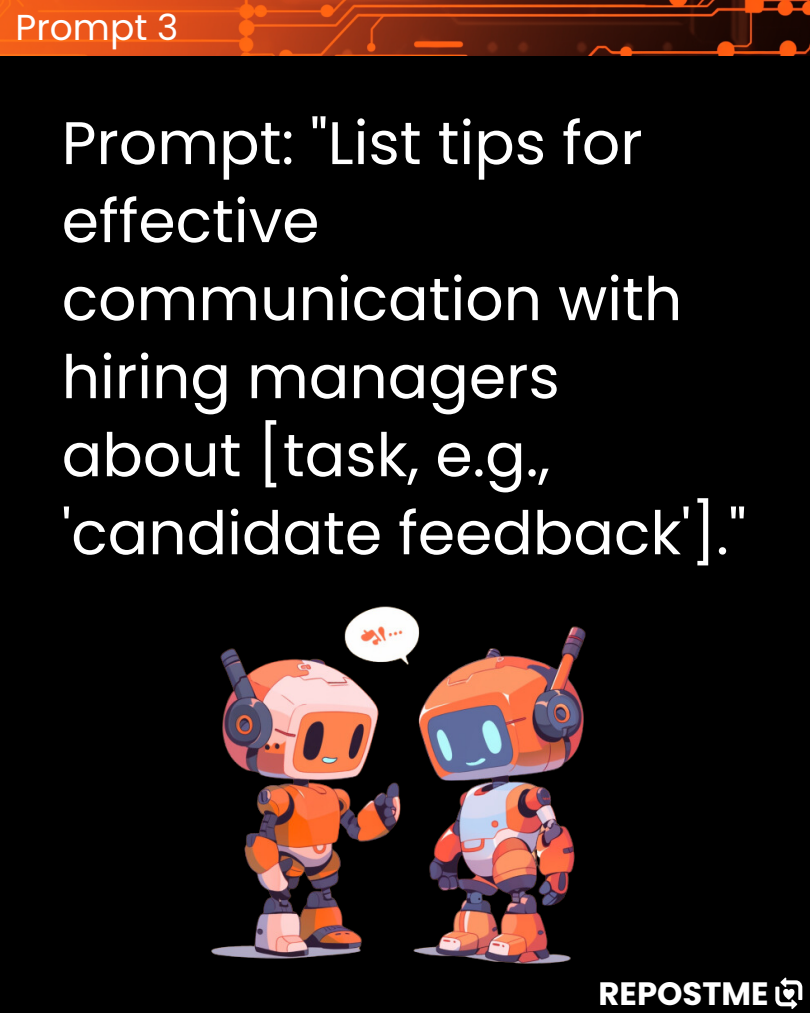
<style>
.page{position:relative;width:810px;height:1013px;background:#fff}
.page>*{position:absolute;margin:0;border:0;box-sizing:border-box;transform-origin:0 0}
.t1{font:60px/78px "Poppins";color:#fff}
.t2{font:36px "Poppins";color:#fff}
.t3{font:700 32.3px "Poppins";color:#fff}
</style>
<div class="page">
<div style="left:0;top:0;width:810px;height:1012px;background:#000"></div>
<img style="left:0;top:0;width:810px;height:55px">
<svg style="left:775px;top:977px;width:27px;height:32px"></svg>
<img style="left:211px;top:606px;width:375px;height:358px">
<p class="t2" style="left:16px;top:2px;width:164px">Prompt 3</p>
<p class="t1" style="left:62px;top:104px;width:686px">Prompt: "List tips for effective communication with hiring managers about [task, e.g., 'candidate feedback']."</p>
<p class="t3" style="left:598px;top:970px;width:172px">REPOSTME</p>
</div>
